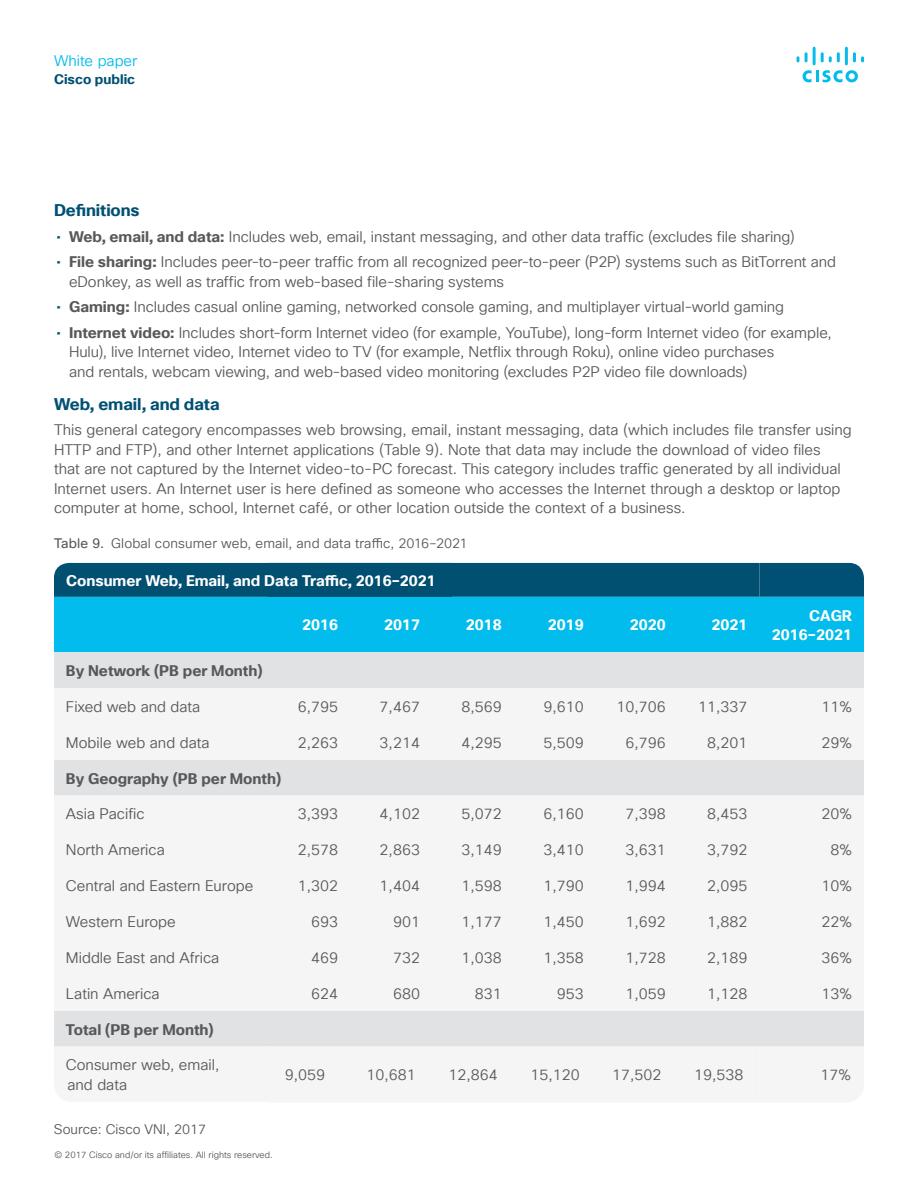
<style>
.page{position:relative;width:918px;height:1188px;background:#fff}
.page>*{position:absolute;margin:0;border:0;box-sizing:border-box;transform-origin:0 0}
.Subhead3_Indigo{font:700 16.5px "Cisco Sans TT";letter-spacing:-.005em;color:#005073}
.Body{font:15px/19.5px "Cisco Sans TT Light";color:#57585a}
.Table_body{font:15px "Cisco Sans TT Light";color:#57585a}
.Table_Head{font:700 15px "Cisco Sans TT";color:#fff}
.Table_body-2{font:700 15px "Cisco Sans TT";color:#57585a}
.t1{font:15px "Cisco Sans TT Light";color:#01bcec}
.FigureCaption{font:13.5px "Cisco Sans TT Light";letter-spacing:.01em;color:#57585a}
.Body-2{font:13.5px "Cisco Sans TT Light";color:#57585a}
.t2{font:700 13.5px "Cisco Sans TT";color:#005073}
.t3{font:9px "Cisco Sans TT Light";color:#57585a}
.s1{font-family:"Cisco Sans TT";color:#005073}
.s2{font-family:"Cisco Sans TT";font-weight:700}
.s3{font-family:"Cisco Sans TT"}
</style>
<div class="page">
<svg style="left:803px;top:70px;width:55px;height:12px"></svg>
<svg style="left:797px;top:56px;width:2px;height:6px"></svg>
<svg style="left:805px;top:52px;width:3px;height:10px"></svg>
<hr style="left:813px;top:47px;width:3px;height:18px;background:#01bcec">
<svg style="left:821px;top:52px;width:19px;height:10px"></svg>
<hr style="left:845px;top:47px;width:3px;height:18px;background:#01bcec">
<svg style="left:853px;top:52px;width:11px;height:10px"></svg>
<div style="left:54px;top:597px;width:810px;height:55px;background:#01bcec"></div>
<div style="left:54px;top:652px;width:810px;height:36px;background:#e1e2e4"></div>
<svg style="left:54px;top:760px;width:810px;height:287px;fill:#f5f5f6"></svg>
<div style="left:54px;top:563px;width:810px;height:34px;background:#015072"></div>
<p class="t1" style="left:54px;top:51px;width:85px">White paper</p>
<p class="t2" style="left:54px;top:70px;width:83px">Cisco public</p>
<p class="Subhead3_Indigo" style="left:54px;top:200px;width:87px">Definitions</p>
<p class="Body" style="left:56px;top:227px;width:740px"><span class="s1">•</span> <span class="s2">Web, email, and data:</span> Includes web, email, instant messaging, and other data traffic (excludes file sharing)</p>
<p class="Body" style="left:69px;top:253px;width:769px;text-indent:-13px"><span class="s1">•</span> <span class="s2">File sharing:</span> Includes peer-to-peer traffic from all recognized peer-to-peer (P2P) systems such as BitTorrent and eDonkey, as well as traffic from web-based file-sharing systems</p>
<p class="Body" style="left:56px;top:298px;width:729px"><span class="s1">•</span> <span class="s2">Gaming:</span> Includes casual online gaming, networked console gaming, and multiplayer virtual-world gaming</p>
<p class="Body" style="left:69px;top:323px;width:764px;text-indent:-13px"><span class="s1">•</span> <span class="s2">Internet video:</span> Includes short-form Internet video (for example, YouTube), long-form Internet video (for example,<br>Hulu), live Internet video, Internet video to TV (for example, Netflix through Roku), online video purchases<br>and rentals, webcam viewing, and web-based video monitoring (excludes P2P video file downloads)</p>
<p class="Subhead3_Indigo" style="left:54px;top:393px;width:167px">Web, email, and data</p>
<p class="Body" style="left:54px;top:421px;width:799px">This general category encompasses web browsing, email, instant messaging, data (which includes file transfer using HTTP and FTP), and other Internet applications (Table 9). Note that data may include the download of video files<br>that are not captured by the Internet video-to-PC forecast. This category includes traffic generated by all individual Internet users. An Internet user is here defined as someone who accesses the Internet through a desktop or laptop computer at home, school, Internet café, or other location outside the context of a business.</p>
<p class="FigureCaption" style="left:54px;top:534px;width:415px"><span class="s3">Table 9.</span> Global consumer web, email, and data traffic, 2016–2021</p>
<p class="Table_Head" style="left:66px;top:571px;width:371px">Consumer Web, Email, and Data Traffic, 2016–2021</p>
<p class="Table_Head" style="left:302px;top:615px;width:37px">2016</p>
<p class="Table_Head" style="left:384px;top:615px;width:37px">2017</p>
<p class="Table_Head" style="left:466px;top:615px;width:37px">2018</p>
<p class="Table_Head" style="left:548px;top:615px;width:37px">2019</p>
<p class="Table_Head" style="left:630px;top:615px;width:37px">2020</p>
<p class="Table_Head" style="left:712px;top:615px;width:37px">2021</p>
<p class="Table_Head" style="left:809px;top:605px;width:44px">CAGR</p>
<p class="Table_Head" style="left:772px;top:625px;width:82px">2016–2021</p>
<p class="Table_body-2" style="left:66px;top:661px;width:198px">By Network (PB per Month)</p>
<p class="Table_body" style="left:66px;top:697px;width:136px">Fixed web and data</p>
<p class="Table_body" style="left:298px;top:697px;width:42px">6,795</p>
<p class="Table_body" style="left:380px;top:697px;width:42px">7,467</p>
<p class="Table_body" style="left:462px;top:697px;width:42px">8,569</p>
<p class="Table_body" style="left:543px;top:697px;width:42px">9,610</p>
<p class="Table_body" style="left:616px;top:697px;width:51px">10,706</p>
<p class="Table_body" style="left:698px;top:697px;width:51px">11,337</p>
<p class="Table_body" style="left:821px;top:697px;width:32px">11%</p>
<p class="Table_body" style="left:66px;top:733px;width:145px">Mobile web and data</p>
<p class="Table_body" style="left:298px;top:733px;width:42px">2,263</p>
<p class="Table_body" style="left:380px;top:733px;width:42px">3,214</p>
<p class="Table_body" style="left:462px;top:733px;width:42px">4,295</p>
<p class="Table_body" style="left:543px;top:733px;width:42px">5,509</p>
<p class="Table_body" style="left:625px;top:733px;width:42px">6,796</p>
<p class="Table_body" style="left:707px;top:733px;width:42px">8,201</p>
<p class="Table_body" style="left:821px;top:733px;width:32px">29%</p>
<p class="Table_body-2" style="left:66px;top:768px;width:217px">By Geography (PB per Month)</p>
<p class="Table_body" style="left:66px;top:804px;width:80px">Asia Pacific</p>
<p class="Table_body" style="left:298px;top:804px;width:42px">3,393</p>
<p class="Table_body" style="left:380px;top:804px;width:42px">4,102</p>
<p class="Table_body" style="left:462px;top:804px;width:42px">5,072</p>
<p class="Table_body" style="left:543px;top:804px;width:42px">6,160</p>
<p class="Table_body" style="left:625px;top:804px;width:42px">7,398</p>
<p class="Table_body" style="left:707px;top:804px;width:42px">8,453</p>
<p class="Table_body" style="left:821px;top:804px;width:32px">20%</p>
<p class="Table_body" style="left:66px;top:840px;width:100px">North America</p>
<p class="Table_body" style="left:298px;top:840px;width:42px">2,578</p>
<p class="Table_body" style="left:380px;top:840px;width:42px">2,863</p>
<p class="Table_body" style="left:462px;top:840px;width:42px">3,149</p>
<p class="Table_body" style="left:543px;top:840px;width:42px">3,410</p>
<p class="Table_body" style="left:625px;top:840px;width:42px">3,631</p>
<p class="Table_body" style="left:707px;top:840px;width:42px">3,792</p>
<p class="Table_body" style="left:830px;top:840px;width:23px">8%</p>
<p class="Table_body" style="left:66px;top:876px;width:189px">Central and Eastern Europe</p>
<p class="Table_body" style="left:298px;top:876px;width:42px">1,302</p>
<p class="Table_body" style="left:380px;top:876px;width:42px">1,404</p>
<p class="Table_body" style="left:462px;top:876px;width:42px">1,598</p>
<p class="Table_body" style="left:543px;top:876px;width:42px">1,790</p>
<p class="Table_body" style="left:625px;top:876px;width:42px">1,994</p>
<p class="Table_body" style="left:707px;top:876px;width:42px">2,095</p>
<p class="Table_body" style="left:821px;top:876px;width:32px">10%</p>
<p class="Table_body" style="left:66px;top:912px;width:111px">Western Europe</p>
<p class="Table_body" style="left:311px;top:912px;width:28px">693</p>
<p class="Table_body" style="left:393px;top:912px;width:28px">901</p>
<p class="Table_body" style="left:462px;top:912px;width:42px">1,177</p>
<p class="Table_body" style="left:543px;top:912px;width:42px">1,450</p>
<p class="Table_body" style="left:625px;top:912px;width:42px">1,692</p>
<p class="Table_body" style="left:707px;top:912px;width:42px">1,882</p>
<p class="Table_body" style="left:821px;top:912px;width:32px">22%</p>
<p class="Table_body" style="left:66px;top:948px;width:155px">Middle East and Africa</p>
<p class="Table_body" style="left:311px;top:948px;width:28px">469</p>
<p class="Table_body" style="left:393px;top:948px;width:28px">732</p>
<p class="Table_body" style="left:462px;top:948px;width:42px">1,038</p>
<p class="Table_body" style="left:543px;top:948px;width:42px">1,358</p>
<p class="Table_body" style="left:625px;top:948px;width:42px">1,728</p>
<p class="Table_body" style="left:707px;top:948px;width:42px">2,189</p>
<p class="Table_body" style="left:821px;top:948px;width:32px">36%</p>
<p class="Table_body" style="left:66px;top:984px;width:95px">Latin America</p>
<p class="Table_body" style="left:311px;top:984px;width:28px">624</p>
<p class="Table_body" style="left:393px;top:984px;width:28px">680</p>
<p class="Table_body" style="left:475px;top:984px;width:28px">831</p>
<p class="Table_body" style="left:557px;top:984px;width:28px">953</p>
<p class="Table_body" style="left:625px;top:984px;width:42px">1,059</p>
<p class="Table_body" style="left:707px;top:984px;width:42px">1,128</p>
<p class="Table_body" style="left:821px;top:984px;width:32px">13%</p>
<p class="Table_body-2" style="left:66px;top:1019px;width:149px">Total (PB per Month)</p>
<p class="Body" style="left:66px;top:1056px;width:155px">Consumer web, email, and data</p>
<p class="Table_body" style="left:285px;top:1065px;width:42px">9,059</p>
<p class="Table_body" style="left:367px;top:1065px;width:51px">10,681</p>
<p class="Table_body" style="left:448px;top:1065px;width:51px">12,864</p>
<p class="Table_body" style="left:530px;top:1065px;width:51px">15,120</p>
<p class="Table_body" style="left:612px;top:1065px;width:51px">17,502</p>
<p class="Table_body" style="left:694px;top:1065px;width:51px">19,538</p>
<p class="Body" style="left:821px;top:1066px;width:32px">17%</p>
<p class="Body-2" style="left:54px;top:1120px;width:154px">Source: Cisco VNI, 2017</p>
<p class="t3" style="left:54px;top:1149px;width:220px">© 2017 Cisco and/or its affiliates. All rights reserved.</p>
</div>
